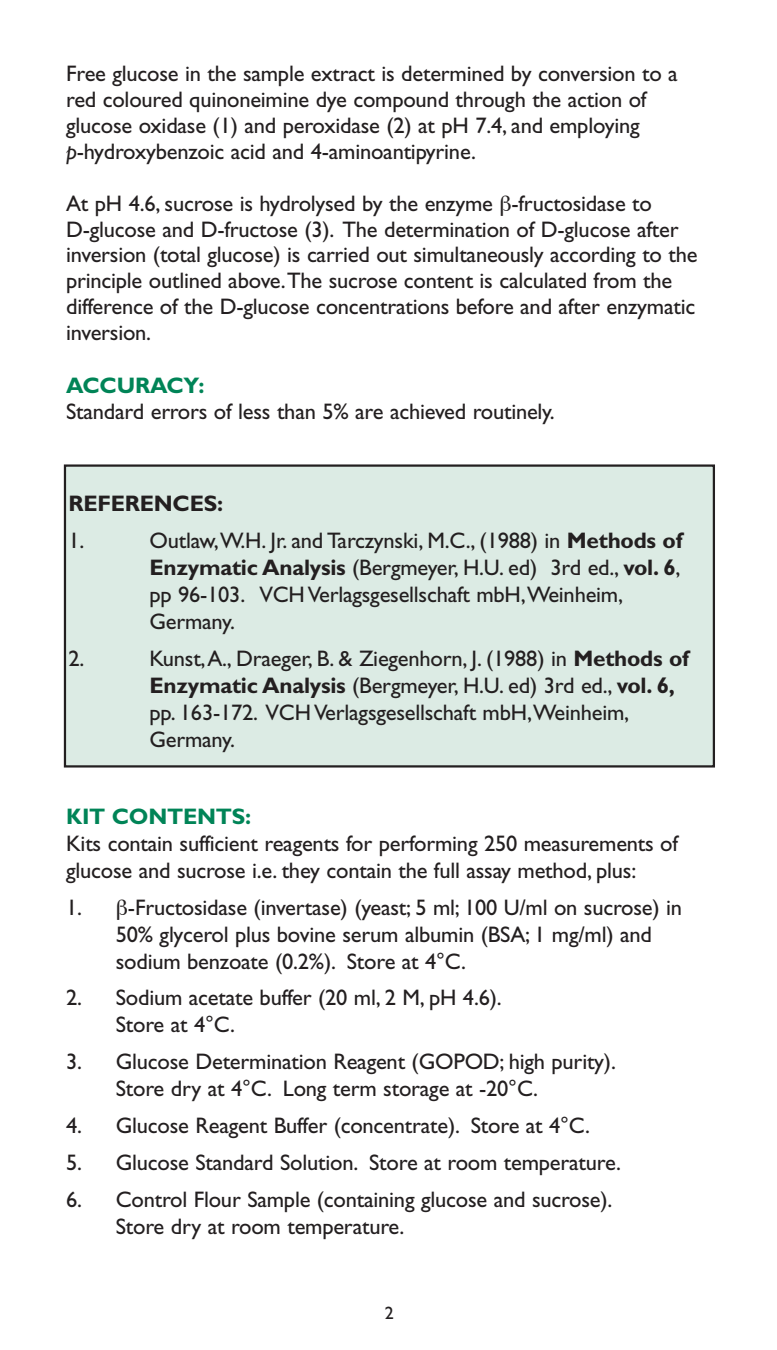
<style>
.page{position:relative;width:777px;height:1350px;background:#fff}
.page>*{position:absolute;margin:0;border:0;box-sizing:border-box;transform-origin:0 0}
.t1{font:22.5px/27px "Gill Sans";letter-spacing:-.01em;color:#231f20}
.t2{font:700 22.5px "Gill Sans";letter-spacing:-.01em;color:#008457}
.t3{font:700 22.5px "Gill Sans";letter-spacing:-.01em;color:#231f20}
.t4{font:18px "Gill Sans";color:#231f20}
.s1{font-style:italic}
.s2{font-weight:700}
</style>
<div class="page">
<div style="left:65px;top:466px;width:648px;height:300px;background:#dcebe4"></div>
<div style="left:64px;top:464px;width:650px;height:304px;border:2px solid #231f20"></div>
<p class="t1" style="left:66px;top:63px;width:613px;line-height:25.9px">Free glucose in the sample extract is determined by conversion to a red coloured quinoneimine dye compound through the action of glucose oxidase (1) and peroxidase (2) at pH 7.4, and employing <span class="s1">p</span>-hydroxybenzoic acid and 4-aminoantipyrine.</p>
<p class="t1" style="left:66px;top:193px;width:632px;line-height:25.9px">At pH 4.6, sucrose is hydrolysed by the enzyme -fructosidase to D-glucose and D-fructose (3). The determination of D-glucose after inversion (total glucose) is carried out simultaneously according to the principle outlined above.The sucrose content is calculated from the difference of the D-glucose concentrations before and after enzymatic inversion.</p>
<p class="t2" style="left:66px;top:378px;width:140px">ACCURACY:</p>
<p class="t1" style="left:66px;top:400px;width:490px">Standard errors of less than 5% are achieved routinely.</p>
<p class="t3" style="left:68px;top:496px;width:156px">REFERENCES:</p>
<p class="t1" style="left:68px;top:529px;width:17px">1.</p>
<p class="t1" style="left:149px;top:529px;width:534px">Outlaw,W.H. Jr. and Tarczynski, M.C., (1988) in <span class="s2">Methods of Enzymatic Analysis</span> (Bergmeyer, H.U. ed) 3rd ed., <span class="s2">vol. 6</span>, pp 96-103. VCH Verlagsgesellschaft mbH,Weinheim, Germany.</p>
<p class="t1" style="left:68px;top:647px;width:17px">2.</p>
<p class="t1" style="left:149px;top:647px;width:541px">Kunst,A., Draeger, B. &amp; Ziegenhorn, J. (1988) in <span class="s2">Methods of Enzymatic Analysis</span> (Bergmeyer, H.U. ed) 3rd ed., <span class="s2">vol. 6, </span>pp. 163-172. VCH Verlagsgesellschaft mbH,Weinheim, Germany.</p>
<p class="t2" style="left:66px;top:809px;width:187px">KIT CONTENTS:</p>
<p class="t1" style="left:66px;top:832px;width:613px">Kits contain sufficient reagents for performing 250 measurements of glucose and sucrose i.e. they contain the full assay method, plus:</p>
<p class="t1" style="left:116px;top:896px;width:567px;text-indent:-50px">1. -Fructosidase (invertase) (yeast; 5 ml; 100 U/ml on sucrose) in<br>50% glycerol plus bovine serum albumin (BSA; 1 mg/ml) and sodium benzoate (0.2%). Store at 4°C.</p>
<p class="t1" style="left:116px;top:987px;width:387px;text-indent:-50px">2. Sodium acetate buffer (20 ml, 2 M, pH 4.6).<br>Store at 4°C.</p>
<p class="t1" style="left:116px;top:1051px;width:501px;text-indent:-50px">3. Glucose Determination Reagent (GOPOD; high purity).<br>Store dry at 4°C. Long term storage at -20°C.</p>
<p class="t1" style="left:66px;top:1114px;width:525px">4. Glucose Reagent Buffer (concentrate). Store at 4°C.</p>
<p class="t1" style="left:66px;top:1151px;width:556px">5. Glucose Standard Solution. Store at room temperature.</p>
<p class="t1" style="left:116px;top:1188px;width:498px;text-indent:-50px">6. Control Flour Sample (containing glucose and sucrose).<br>Store dry at room temperature.</p>
<p class="t4" style="left:385px;top:1306px;width:10px">2</p>
</div>
